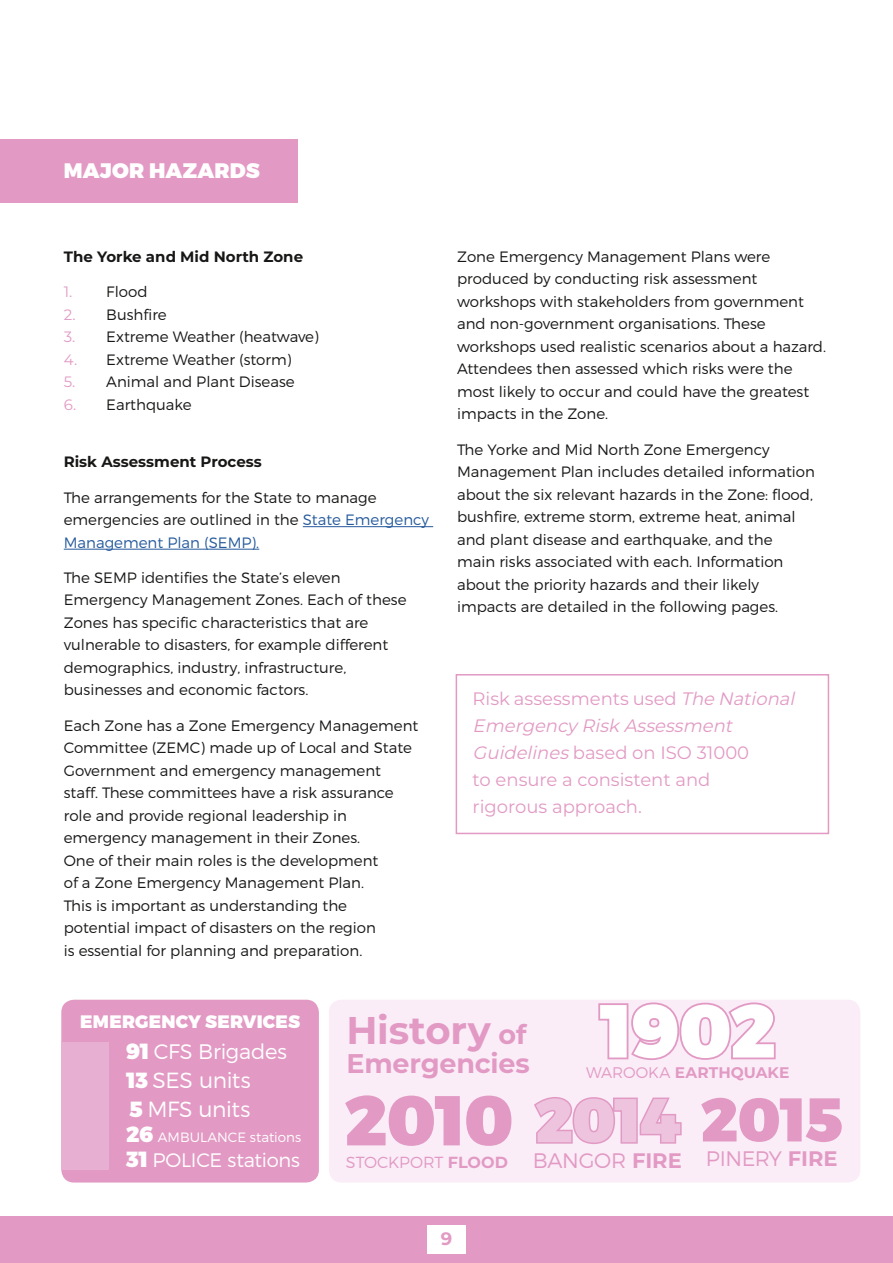
<style>
.page{position:relative;width:893px;height:1263px;background:#fff}
.page>*{position:absolute;margin:0;border:0;box-sizing:border-box;transform-origin:0 0}
.t1{font:900 74.85px "Montserrat";color:#fff}
.t2{font:900 70.35px "Montserrat";color:#e29ac4}
.t3{font:900 61.5px "Montserrat";letter-spacing:-.02em;color:#edc3de}
.t4{font:700 38.55px "Montserrat";letter-spacing:-.005em;color:#e29ac4}
.t5{font:700 27px "Montserrat";letter-spacing:-.005em;color:#e29ac4}
.t6{font:300 21.9px "Montserrat";letter-spacing:-.02em;color:#fff}
.t7{font:300 21px "Montserrat";letter-spacing:-.02em;color:#e29ac4}
.t8{font:300 21px "Montserrat";letter-spacing:-.01em;color:#fff}
.t9{font:900 21px "Montserrat";letter-spacing:.015em;color:#fff}
.t10{font:300 19.5px "Montserrat";letter-spacing:-.01em;color:#fff}
.t11{font:18px/27px "Montserrat";color:#e29ac4}
.t12{font:900 18px "Montserrat";letter-spacing:.015em;color:#fff}
.t13{font:700 18px "Montserrat";color:#e29ac4}
.t14{font:300 16.05px "Montserrat";letter-spacing:-.01em;color:#e29ac4}
.t15{font:700 15.45px "Montserrat";letter-spacing:.01em;color:#e29ac4}
.t16{font:300 15px/22.5px "Montserrat";color:#181716}
.t17{font:700 15px "Montserrat";color:#181716}
.t18{font:300 13.5px "Montserrat";color:#fff}
.s1{font-weight:400;color:#e29ac4}
.s2{color:#255a9c}
.s3{font-style:italic}
.s4{font-weight:900;font-size:21.9px}
.s5{font-weight:900}
.s6{font-size:27px}
.s7{font-weight:300}
.s8{font-weight:700}
.s9{color:#e29ac4}
</style>
<div class="page">
<div style="left:0;top:1217px;width:893px;height:46px;background:#e29ac4"></div>
<div style="left:427px;top:1226px;width:39px;height:28px;background:#fff"></div>
<hr style="left:303px;top:526px;width:130px;height:1px;background:#255a9c">
<hr style="left:64px;top:549px;width:195px;height:1px;background:#255a9c">
<div style="left:0;top:139px;width:298px;height:64px;background:#e29ac4"></div>
<div style="left:456px;top:674px;width:373px;height:160px;border:2px solid #e29ac4"></div>
<div style="left:329px;top:1000px;width:531px;height:182px;background:#faedf7;border-radius:13px"></div>
<div style="left:61px;top:1000px;width:258px;height:182px;background:#e29ac4;border-radius:13px"></div>
<div style="left:61px;top:1042px;width:47px;height:127px;background:#e7b0d2"></div>
<svg style="left:534px;top:1097px;width:148px;height:47px"></svg>
<svg style="left:598px;top:1002px;width:178px;height:58px"></svg>
<h3 class="t9" style="left:64px;top:157px;width:197px">MAJOR HAZARDS</h3>
<p class="t17" style="left:64px;top:246px;width:241px">The Yorke and Mid North Zone</p>
<p class="t16" style="left:64px;top:280px;width:85px"><span class="s1">1.</span> Flood</p>
<p class="t16" style="left:64px;top:303px;width:104px"><span class="s1">2.</span> Bushfire</p>
<p class="t16" style="left:64px;top:325px;width:257px"><span class="s1">3.</span> Extreme Weather (heatwave)</p>
<p class="t16" style="left:64px;top:348px;width:229px"><span class="s1">4.</span> Extreme Weather (storm)</p>
<p class="t16" style="left:64px;top:370px;width:232px"><span class="s1">5.</span> Animal and Plant Disease</p>
<p class="t16" style="left:64px;top:393px;width:129px"><span class="s1">6.</span> Earthquake</p>
<p class="t17" style="left:64px;top:451px;width:199px">Risk Assessment Process</p>
<p class="t16" style="left:64px;top:486px;width:367px">The arrangements for the State to manage emergencies are outlined in the <span class="s2">State Emergency<br>Management Plan (SEMP).</span></p>
<p class="t16" style="left:64px;top:566px;width:344px">The SEMP identifies the State’s eleven Emergency Management Zones. Each of these Zones has specific characteristics that are vulnerable to disasters, for example different demographics, industry, infrastructure, businesses and economic factors.</p>
<p class="t16" style="left:64px;top:714px;width:356px">Each Zone has a Zone Emergency Management Committee (ZEMC) made up of Local and State Government and emergency management staff. These committees have a risk assurance role and provide regional leadership in emergency management in their Zones.<br>One of their main roles is the development<br>of a Zone Emergency Management Plan.<br>This is important as understanding the<br>potential impact of disasters on the region<br>is essential for planning and preparation.</p>
<p class="t16" style="left:457px;top:245px;width:370px">Zone Emergency Management Plans were produced by conducting risk assessment workshops with stakeholders from government and non-government organisations. These workshops used realistic scenarios about a hazard.<br>Attendees then assessed which risks were the most likely to occur and could have the greatest impacts in the Zone.</p>
<p class="t16" style="left:457px;top:438px;width:359px">The Yorke and Mid North Zone Emergency Management Plan includes detailed information about the six relevant hazards in the Zone: flood, bushfire, extreme storm, extreme heat, animal and plant disease and earthquake, and the<br>main risks associated with each. Information about the priority hazards and their likely impacts are detailed in the following pages.</p>
<p class="t11" style="left:473px;top:685px;width:328px">Risk assessments used <span class="s3">The National<br>Emergency Risk Assessment<br>Guidelines</span>based on ISO 31000<br>to ensure a consistent and<br>rigorous approach.</p>
<p class="t12" style="left:80px;top:1011px;width:221px">EMERGENCY SERVICES</p>
<h3 class="t8" style="left:126px;top:1039px;width:162px"><span class="s4">91</span> CFS Brigades</h3>
<h3 class="t6" style="left:126px;top:1067px;width:126px"><span class="s5">13</span> SES units</h3>
<p class="t18" style="left:126px;top:1128px;width:177px"><span class="s4">26</span> AMBULANCE stations</p>
<h3 class="t6" style="left:129px;top:1096px;width:122px"><span class="s5">5</span> MFS units</h3>
<h3 class="t10" style="left:126px;top:1148px;width:176px"><span class="s4">31</span> POLICE stations</h3>
<h3 class="t4" style="left:346px;top:1002px;width:182px">History <span class="s6">of</span></h3>
<h3 class="t5" style="left:346px;top:1043px;width:185px">Emergencies</h3>
<h1 class="t1" style="left:600px;top:984px;width:177px">1902</h1>
<p class="t15" style="left:586px;top:1061px;width:205px"><span class="s7">WAROOKA</span> EARTHQUAKE</p>
<h2 class="t2" style="left:344px;top:1076px;width:171px">2010</h2>
<p class="t14" style="left:346px;top:1152px;width:164px">STOCKPORT <span class="s8">FLOOD</span></p>
<h3 class="t3" style="left:535px;top:1082px;width:309px">2014 <span class="s9">2015</span></h3>
<h3 class="t7" style="left:706px;top:1146px;width:133px">PINERY <span class="s8">FIRE</span></h3>
<h3 class="t7" style="left:533px;top:1148px;width:150px">BANGOR <span class="s8">FIRE</span></h3>
<p class="t13" style="left:441px;top:1225px;width:13px">9</p>
</div>
